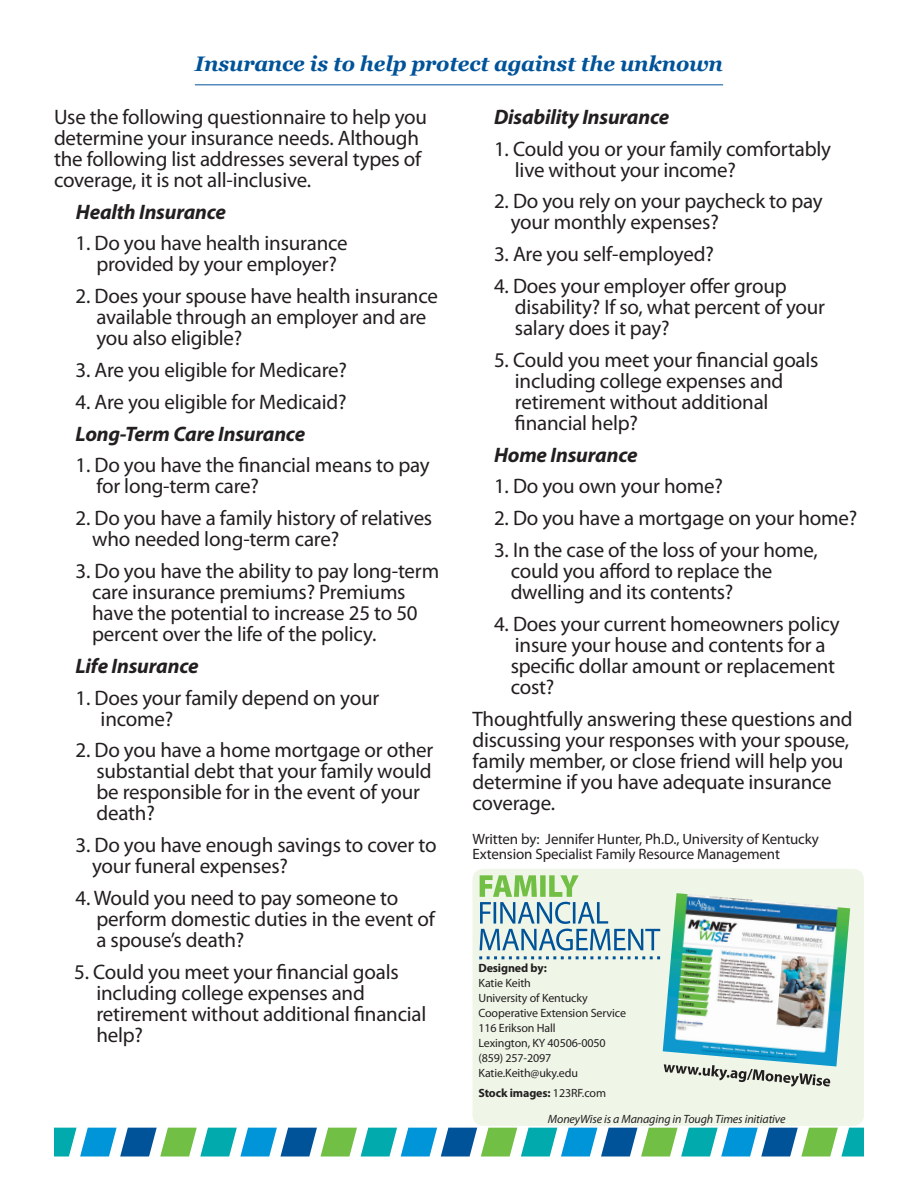
<style>
.page{position:relative;width:918px;height:1188px;background:#fff}
.page>*{position:absolute;margin:0;border:0;box-sizing:border-box;transform-origin:0 0}
.Body_copy{font:21px/21px "Myriad Pro";letter-spacing:-.01em;color:#231f20}
.Body_copy-2{font:italic 700 21px "Myriad Pro";letter-spacing:-.01em;color:#231f20}
.Pull_out_info{font:italic 700 21px "Georgia";letter-spacing:-.01em;color:#015399}
.Body_copy-3{font:15px/15px "Myriad Pro";letter-spacing:-.01em;color:#231f20}
.Body_copy-4{font:12px/15px "Myriad Pro";letter-spacing:-.01em;color:#231f20}
.Body_copy-5{font:italic 12px "Myriad Pro";letter-spacing:-.01em;color:#231f20}
.Body_copy-6{font:700 12px "Myriad Pro";letter-spacing:-.01em;color:#231f20}
.s1{font-weight:700}
.s2{font-weight:400}
</style>
<div class="page">
<hr style="left:195px;top:84px;width:528px;height:1px;background:#015399">
<div style="left:473px;top:869px;width:391px;height:257px;background:#eff6e8;border-radius:11px"></div>
<svg style="left:479px;top:875px;width:181px;height:84px"></svg>
<img style="left:663px;top:893px;width:187px;height:173px">
<svg style="left:664px;top:1064px;width:166px;height:23px"></svg>
<svg style="left:54px;top:1128px;width:810px;height:29px"></svg>
<p class="Pull_out_info" style="left:195px;top:50px;width:530px">Insurance is to help protect against the unknown</p>
<p class="Body_copy" style="left:54px;top:106px;width:375px">Use the following questionnaire to help you determine your insurance needs. Although the following list addresses several types of coverage, it is not all-inclusive.</p>
<p class="Body_copy-2" style="left:76px;top:198px;width:152px">Health Insurance</p>
<p class="Body_copy" style="left:76px;top:232px;width:274px;text-align:center">1. Do you have health insurance provided by your employer?</p>
<p class="Body_copy" style="left:96px;top:285px;width:343px;text-indent:-21px">2. Does your spouse have health insurance available through an employer and are you also eligible?</p>
<p class="Body_copy" style="left:76px;top:359px;width:273px">3. Are you eligible for Medicare?</p>
<p class="Body_copy" style="left:76px;top:391px;width:273px">4. Are you eligible for Medicaid?</p>
<p class="Body_copy-2" style="left:76px;top:420px;width:231px">Long-Term Care Insurance</p>
<p class="Body_copy" style="left:96px;top:454px;width:335px;text-indent:-21px">1. Do you have the financial means to pay for long-term care?</p>
<p class="Body_copy" style="left:92px;top:507px;width:342px;text-indent:-17px">2. Do you have a family history of relatives who needed long-term care?</p>
<p class="Body_copy" style="left:92px;top:560px;width:349px;text-indent:-17px">3. Do you have the ability to pay long-term care insurance premiums? Premiums have the potential to increase 25 to 50 percent over the life of the policy.</p>
<p class="Body_copy-2" style="left:76px;top:652px;width:125px">Life Insurance</p>
<p class="Body_copy" style="left:101px;top:687px;width:280px;text-indent:-25px">1. Does your family depend on your income?</p>
<p class="Body_copy" style="left:96px;top:739px;width:338px;text-indent:-21px">2. Do you have a home mortgage or other substantial debt that your family would be responsible for in the event of your death?</p>
<p class="Body_copy" style="left:92px;top:834px;width:346px;text-indent:-17px">3. Do you have enough savings to cover to your funeral expenses?</p>
<p class="Body_copy" style="left:96px;top:887px;width:340px;text-indent:-21px">4. Would you need to pay someone to perform domestic duties in the event of a spouse’s death?</p>
<p class="Body_copy" style="left:96px;top:961px;width:332px;text-indent:-22px">5. Could you meet your financial goals including college expenses and retirement without additional financial help?</p>
<p class="Body_copy-2" style="left:494px;top:103px;width:177px">Disability Insurance</p>
<p class="Body_copy" style="left:515px;top:138px;width:318px;text-indent:-21px">1. Could you or your family comfortably live without your income?</p>
<p class="Body_copy" style="left:511px;top:190px;width:314px;text-indent:-17px">2. Do you rely on your paycheck to pay your monthly expenses?</p>
<p class="Body_copy" style="left:494px;top:243px;width:221px">3. Are you self-employed?</p>
<p class="Body_copy" style="left:515px;top:275px;width:312px;text-indent:-21px">4. Does your employer offer group disability? If so, what percent of your salary does it pay?</p>
<p class="Body_copy" style="left:515px;top:349px;width:305px;text-indent:-21px">5. Could you meet your financial goals including college expenses and retirement without additional financial help?</p>
<p class="Body_copy-2" style="left:494px;top:441px;width:145px">Home Insurance</p>
<p class="Body_copy" style="left:494px;top:475px;width:230px">1. Do you own your home?</p>
<p class="Body_copy" style="left:494px;top:507px;width:365px">2. Do you have a mortgage on your home?</p>
<p class="Body_copy" style="left:511px;top:539px;width:309px;text-indent:-17px">3. In the case of the loss of your home, could you afford to replace the dwelling and its contents?</p>
<p class="Body_copy" style="left:511px;top:613px;width:331px;text-indent:-17px">4. Does your current homeowners policy insure your house and contents for a specific dollar amount or replacement cost?</p>
<p class="Body_copy" style="left:472px;top:708px;width:382px">Thoughtfully answering these questions and discussing your responses with your spouse, family member, or close friend will help you determine if you have adequate insurance coverage.</p>
<p class="Body_copy-3" style="left:472px;top:832px;width:348px">Written by: Jennifer Hunter, Ph.D., University of Kentucky<br>Extension Specialist Family Resource Management</p>
<p class="Body_copy-4" style="left:478px;top:960px;width:149px"><span class="s1">Designed by:<br></span>Katie Keith<br>University of Kentucky<br>Cooperative Extension Service<br>116 Erikson Hall<br>Lexington, KY 40506-0050 (859) 257-2097<br>Katie.Keith@uky.edu</p>
<p class="Body_copy-6" style="left:478px;top:1085px;width:129px">Stock images: <span class="s2">123RF.com</span></p>
<p class="Body_copy-5" style="left:548px;top:1111px;width:239px">MoneyWise is a Managing in Tough Times initiative</p>
</div>
